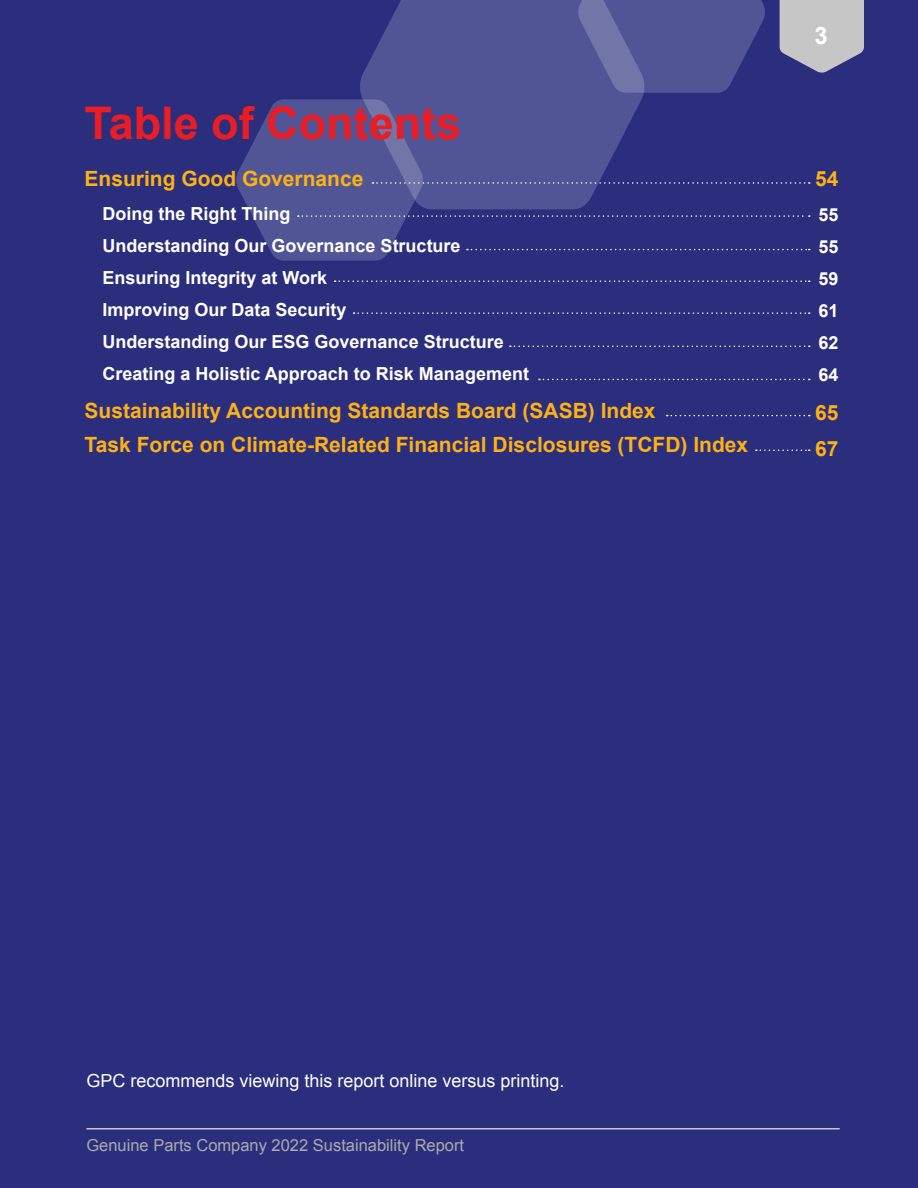
<style>
.page{position:relative;width:918px;height:1188px;background:#2b2e7d}
.page>*{position:absolute;margin:0;border:0;box-sizing:border-box;transform-origin:0 0}
.t1{font:700 45px "Arial";color:#ea1d25}
.t2{font:700 24px "Arial";color:#fff}
.t3{font:700 21px/35.7px "Arial";color:#fcb116}
.t4{font:700 18px/32.1px "Arial";color:#fff;text-align:justify}
.t5{font:18px "Arial";color:#fff}
.t6{font:16.5px "Arial";color:#aaaaab}
</style>
<div class="page">
<svg style="left:360px;top:0;width:284px;height:99px;fill:#525595"></svg>
<svg style="left:578px;top:0;width:187px;height:93px"></svg>
<svg style="left:780px;top:0;width:84px;height:73px"></svg>
<hr style="left:86px;top:1128px;width:754px;height:2px;background:#c6c6c7">
<svg style="left:354px;top:312px;width:456px;height:2px"></svg>
<svg style="left:335px;top:280px;width:475px;height:2px"></svg>
<svg style="left:510px;top:346px;width:300px;height:1px"></svg>
<svg style="left:539px;top:379px;width:271px;height:1px"></svg>
<svg style="left:667px;top:415px;width:143px;height:1px"></svg>
<svg style="left:756px;top:450px;width:54px;height:1px"></svg>
<svg style="left:236px;top:99px;width:574px;height:162px"></svg>
<h1 class="t1" style="left:85px;top:94px;width:378px">Table of Contents</h1>
<p class="t3" style="left:85px;top:161px;width:280px">Ensuring Good Governance</p>
<p class="t4" style="left:103px;top:198px;width:428px;text-align:left">Doing the Right Thing<br>Understanding Our Governance Structure Ensuring Integrity at Work<br>Improving Our Data Security<br>Understanding Our ESG Governance Structure Creating a Holistic Approach to Risk Management</p>
<p class="t3" style="left:85px;top:394px;width:665px;line-height:34.2px">Sustainability Accounting Standards Board (SASB) Index<br>Task Force on Climate-Related Financial Disclosures (TCFD) Index</p>
<h2 class="t2" style="left:814px;top:19px;width:15px">3</h2>
<p class="t3" style="left:815px;top:161px;width:25px">54</p>
<p class="t4" style="left:818px;top:199px;width:22px">55<br>55<br>59<br>61<br>62<br>64</p>
<p class="t3" style="left:815px;top:395px;width:25px">65<br>67</p>
<p class="t5" style="left:86px;top:1069px;width:480px">GPC recommends viewing this report online versus printing.</p>
<p class="t6" style="left:86px;top:1134px;width:379px">Genuine Parts Company 2022 Sustainability Report</p>
</div>
